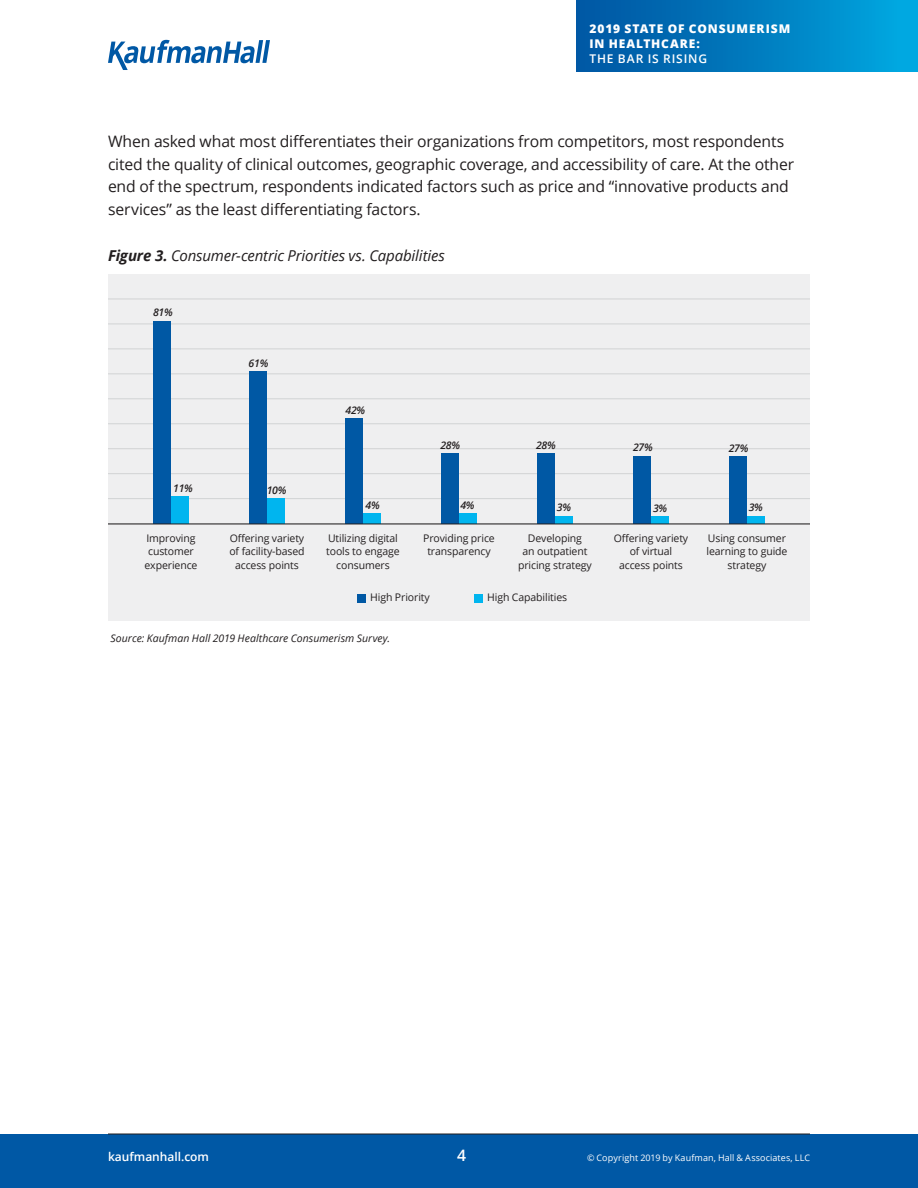
<style>
.page{position:relative;width:918px;height:1188px;background:#fff}
.page>*{position:absolute;margin:0;border:0;box-sizing:border-box;transform-origin:0 0}
.t1{font:15.75px/22.5px "Open Sans";letter-spacing:-.01em;color:#221e1f}
.t2{font:600 15.75px "Open Sans";color:#fff}
.t3{font:italic 15px "Open Sans";letter-spacing:-.01em;color:#221e1f}
.t4{font:800 12px/15px "Open Sans";letter-spacing:.075em;color:#fff}
.t5{font:600 12px "Open Sans";letter-spacing:.005em;color:#fff}
.t6{font:600 12px "Open Sans";letter-spacing:.075em;color:#fff}
.t7{font:10.5px/13.5px "Open Sans";letter-spacing:-.01em;color:#231f20;text-align:center}
.t8{font:italic 10.5px "Open Sans";letter-spacing:.005em;color:#221e1f}
.t9{font:italic 600 10.5px "Open Sans";letter-spacing:-.025em;color:#231f20}
.t10{font:9px "Open Sans";letter-spacing:.01em;color:#fff}
.s1{font-weight:700}
</style>
<div class="page">
<div style="left:0;top:1134px;width:918px;height:54px;background:#0058a5"></div>
<hr style="left:108px;top:1134px;width:702px;height:1px;background:#221e1f">
<svg style="left:108px;top:40px;width:162px;height:30px"></svg>
<div style="left:576px;top:0;width:342px;height:72px;background:linear-gradient(to right,#00529f,#00a8e0)"></div>
<div style="left:108px;top:274px;width:702px;height:347px;background:#efeff0"></div>
<hr style="left:108px;top:523px;width:702px;height:1px;background:#d1d3d4">
<hr style="left:108px;top:498px;width:702px;height:1px;background:#d1d3d4">
<hr style="left:108px;top:473px;width:702px;height:1px;background:#d1d3d4">
<hr style="left:108px;top:448px;width:702px;height:1px;background:#d1d3d4">
<hr style="left:108px;top:424px;width:702px;height:1px;background:#d1d3d4">
<hr style="left:108px;top:399px;width:702px;height:1px;background:#d1d3d4">
<hr style="left:108px;top:374px;width:702px;height:1px;background:#d1d3d4">
<hr style="left:108px;top:349px;width:702px;height:1px;background:#d1d3d4">
<hr style="left:108px;top:324px;width:702px;height:1px;background:#d1d3d4">
<hr style="left:108px;top:299px;width:702px;height:1px;background:#d1d3d4">
<div style="left:153px;top:321px;width:18px;height:203px;background:#0058a4"></div>
<div style="left:357px;top:594px;width:9px;height:9px;background:#0058a4"></div>
<div style="left:474px;top:594px;width:9px;height:9px;background:#00b5ef"></div>
<div style="left:345px;top:419px;width:18px;height:105px;background:#0058a4"></div>
<div style="left:729px;top:456px;width:18px;height:68px;background:#0058a4"></div>
<div style="left:633px;top:456px;width:18px;height:68px;background:#0058a4"></div>
<div style="left:249px;top:371px;width:18px;height:153px;background:#0058a4"></div>
<div style="left:441px;top:454px;width:18px;height:70px;background:#0058a4"></div>
<div style="left:537px;top:454px;width:18px;height:70px;background:#0058a4"></div>
<div style="left:171px;top:496px;width:18px;height:28px;background:#00b5ef"></div>
<div style="left:363px;top:514px;width:18px;height:10px;background:#00b5ef"></div>
<div style="left:747px;top:516px;width:18px;height:8px;background:#00b5ef"></div>
<div style="left:651px;top:516px;width:18px;height:8px;background:#00b5ef"></div>
<div style="left:267px;top:499px;width:18px;height:25px;background:#00b5ef"></div>
<div style="left:459px;top:514px;width:18px;height:10px;background:#00b5ef"></div>
<div style="left:555px;top:516px;width:18px;height:8px;background:#00b5ef"></div>
<hr style="left:108px;top:524px;width:702px;height:1px;background:#231f20">
<p class="t4" style="left:590px;top:21px;width:202px">2019 STATE OF CONSUMERISM<br>IN HEALTHCARE:</p>
<p class="t6" style="left:590px;top:50px;width:119px">THE BAR IS RISING</p>
<p class="t1" style="left:108px;top:130px;width:688px">When asked what most differentiates their organizations from competitors, most respondents cited the quality of clinical outcomes, geographic coverage, and accessibility of care. At the other end of the spectrum, respondents indicated factors such as price and “innovative products and services” as the least differentiating factors.</p>
<p class="t3" style="left:108px;top:245px;width:338px"><span class="s1">Figure 3.</span> Consumer-centric Priorities vs. Capabilities</p>
<p class="t9" style="left:153px;top:305px;width:21px">81%</p>
<p class="t9" style="left:173px;top:481px;width:21px">11%</p>
<p class="t9" style="left:249px;top:356px;width:21px">61%</p>
<p class="t9" style="left:267px;top:483px;width:21px">10%</p>
<p class="t9" style="left:346px;top:403px;width:21px">42%</p>
<p class="t9" style="left:440px;top:438px;width:21px">28%</p>
<p class="t9" style="left:536px;top:438px;width:21px">28%</p>
<p class="t9" style="left:633px;top:440px;width:21px">27%</p>
<p class="t9" style="left:729px;top:441px;width:21px">27%</p>
<p class="t9" style="left:366px;top:498px;width:16px">4%</p>
<p class="t9" style="left:653px;top:501px;width:16px">3%</p>
<p class="t9" style="left:749px;top:500px;width:16px">3%</p>
<p class="t9" style="left:460px;top:498px;width:16px">4%</p>
<p class="t9" style="left:557px;top:500px;width:16px">3%</p>
<p class="t7" style="left:229px;top:531px;width:77px">Offering variety of facility-based access points</p>
<p class="t7" style="left:614px;top:531px;width:76px">Offering variety of virtual access points</p>
<p class="t7" style="left:145px;top:531px;width:54px">Improving customer experience</p>
<p class="t7" style="left:326px;top:531px;width:75px">Utilizing digital tools to engage consumers</p>
<p class="t7" style="left:423px;top:531px;width:73px">Providing price transparency</p>
<p class="t7" style="left:518px;top:531px;width:75px">Developing<br>an outpatient pricing strategy</p>
<p class="t7" style="left:707px;top:531px;width:82px">Using consumer learning to guide strategy</p>
<p class="t7" style="left:370px;top:591px;width:61px">High Priority</p>
<p class="t7" style="left:487px;top:591px;width:82px">High Capabilities</p>
<p class="t8" style="left:111px;top:631px;width:281px">Source: Kaufman Hall 2019 Healthcare Consumerism Survey.</p>
<p class="t5" style="left:108px;top:1148px;width:103px">kaufmanhall.com</p>
<p class="t2" style="left:457px;top:1144px;width:10px">4</p>
<p class="t10" style="left:587px;top:1152px;width:224px">© Copyright 2019 by Kaufman, Hall &amp; Associates, LLC</p>
</div>
